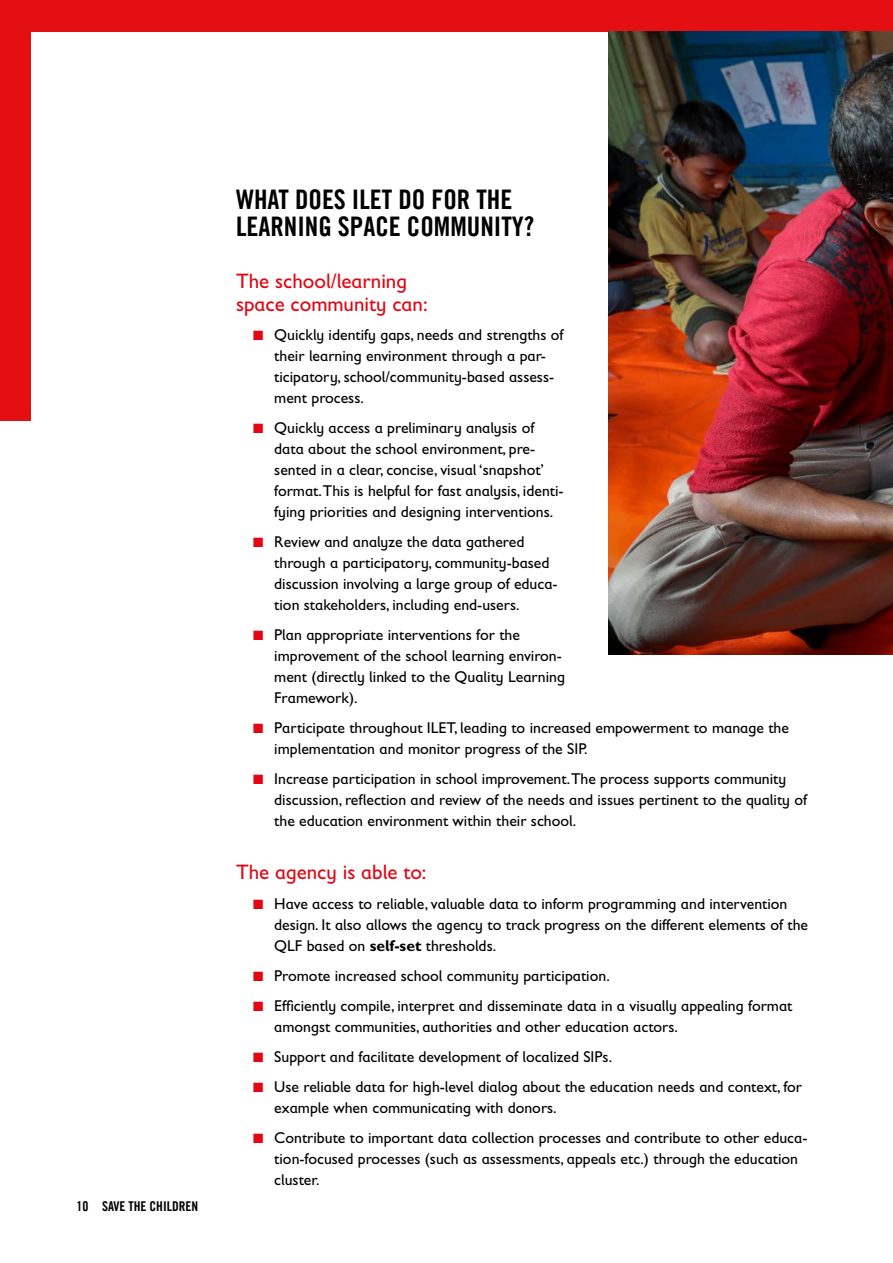
<style>
.page{position:relative;width:893px;height:1263px;background:#fff}
.page>*{position:absolute;margin:0;border:0;box-sizing:border-box;transform-origin:0 0}
.t1{font:27px/27px "Trade Gothic LT Com Bd Cn 20";color:#000}
.t2{font:21px/22.5px "Gill Sans Infant Std";color:#e30613}
.t3{font:15.75px/21px "Gill Sans Infant Std";color:#000}
.t4{font:13.5px "Trade Gothic LT Com Bd Cn 20";color:#000}
.s1{color:#e30613}
.s2{font-weight:700}
</style>
<div class="page">
<div style="left:0;top:0;width:893px;height:421px;background:#e30f13"></div>
<div style="left:32px;top:32px;width:861px;height:471px;background:#fff"></div>
<img style="left:608px;top:32px;width:285px;height:623px">
<p class="t4" style="left:77px;top:1198px;width:123px">10 SAVE THE CHILDREN</p>
<h1 class="t1" style="left:236px;top:186px;width:300px">WHAT DOES ILET DO FOR THE<br>LEARNING SPACE COMMUNITY?</h1>
<h2 class="t2" style="left:236px;top:270px;width:193px">The school/learning space community can:</h2>
<p class="t3" style="left:274px;top:324px;width:291px;text-indent:-21px"><span class="s1">■</span> Quickly identify gaps, needs and strengths of their learning environment through a par&shy;ticipatory, school/community-based assess&shy;ment process.</p>
<p class="t3" style="left:274px;top:417px;width:291px;text-indent:-21px"><span class="s1">■</span> Quickly access a preliminary analysis of data about the school environment, pre&shy;sented in a clear, concise, visual ‘snapshot’ format. This is helpful for fast analysis, identi&shy;fying priorities and designing interventions.</p>
<p class="t3" style="left:274px;top:531px;width:285px;text-indent:-21px"><span class="s1">■</span> Review and analyze the data gathered through a participatory, community-based discussion involving a large group of educa&shy;tion stakeholders, including end-users.</p>
<p class="t3" style="left:274px;top:624px;width:292px;text-indent:-21px"><span class="s1">■</span> Plan appropriate interventions for the improvement of the school learning environ&shy;ment (directly linked to the Quality Learning Framework).</p>
<p class="t3" style="left:274px;top:717px;width:516px;text-indent:-21px"><span class="s1">■</span> Participate throughout ILET, leading to increased empowerment to manage the implementation and monitor progress of the SIP.</p>
<p class="t3" style="left:274px;top:768px;width:534px;text-indent:-21px"><span class="s1">■</span> Increase participation in school improvement. The process supports community discussion, reflection and review of the needs and issues pertinent to the quality of the education environment within their school.</p>
<h2 class="t2" style="left:236px;top:860px;width:192px">The agency is able to:</h2>
<p class="t3" style="left:274px;top:893px;width:535px;text-indent:-21px"><span class="s1">■</span> Have access to reliable, valuable data to inform programming and intervention design. It also allows the agency to track progress on the different elements of the<br>QLF based on <span class="s2">self-set</span> thresholds.</p>
<p class="t3" style="left:253px;top:965px;width:357px"><span class="s1">■</span> Promote increased school community participation.</p>
<p class="t3" style="left:274px;top:995px;width:520px;text-indent:-21px"><span class="s1">■</span> Efficiently compile, interpret and disseminate data in a visually appealing format amongst communities, authorities and other education actors.</p>
<p class="t3" style="left:253px;top:1046px;width:359px"><span class="s1">■</span> Support and facilitate development of localized SIPs.</p>
<p class="t3" style="left:274px;top:1076px;width:529px;text-indent:-21px"><span class="s1">■</span> Use reliable data for high-level dialog about the education needs and context, for example when communicating with donors.</p>
<p class="t3" style="left:274px;top:1127px;width:535px;text-indent:-21px"><span class="s1">■</span> Contribute to important data collection processes and contribute to other educa&shy;tion-focused processes (such as assessments, appeals etc.) through the education cluster.</p>
</div>
